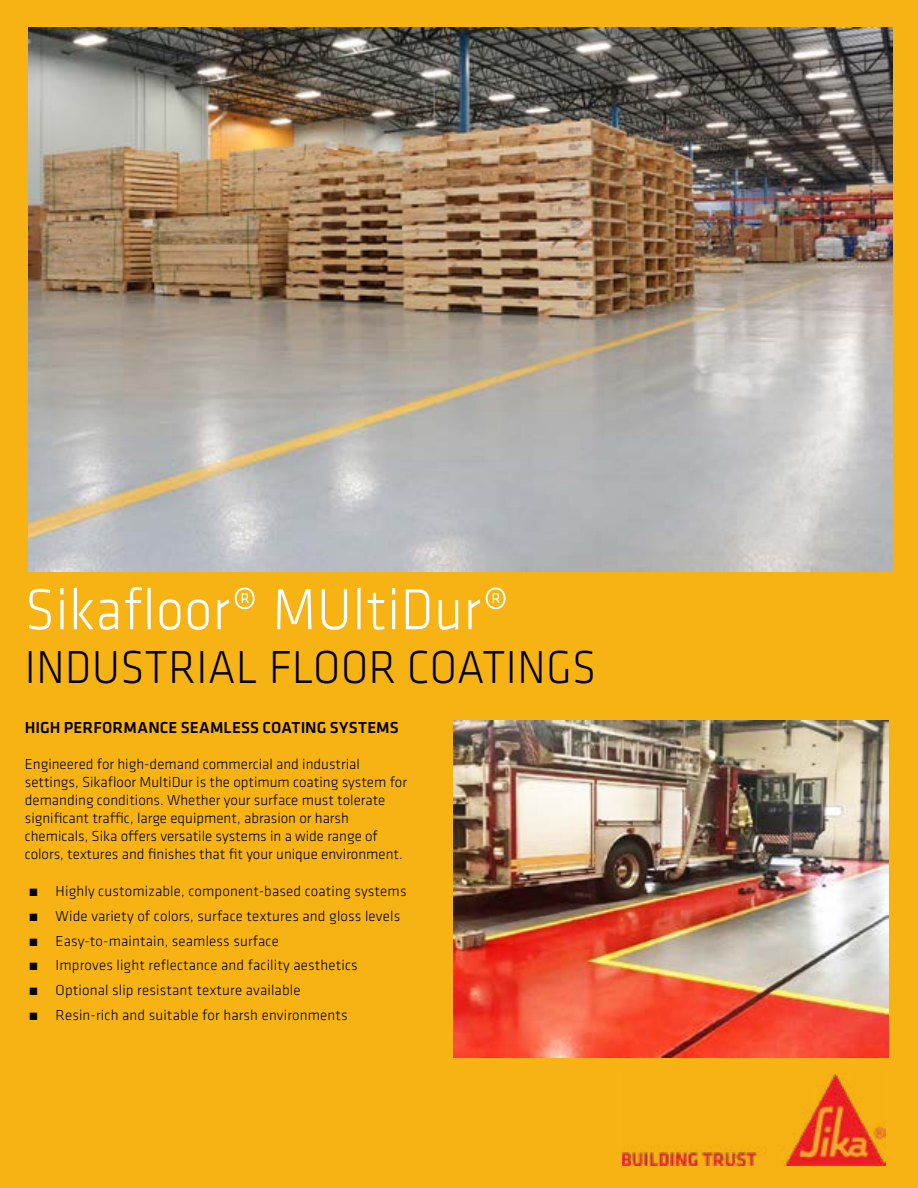
<style>
.page{position:relative;width:918px;height:1188px;background:#f7b314}
.page>*{position:absolute;margin:0;border:0;box-sizing:border-box;transform-origin:0 0}
.t1{font:300 60px "Klavika";letter-spacing:.015em;color:#fff;scale:.92 1}
.t2{font:300 48px "Klavika";letter-spacing:.015em;color:#000;scale:.92 1}
.t3{font:500 16.5px "Klavika";letter-spacing:.005em;color:#000}
.t4{font:300 15px/18px "Klavika";color:#000}
</style>
<div class="page">
<img style="left:29px;top:27px;width:864px;height:544px">
<img style="left:454px;top:721px;width:435px;height:336px">
<img style="left:623px;top:1073px;width:262px;height:93px">
<h1 class="t1" style="left:25px;top:573px;width:528px">Sikafloor® MUltiDur®</h1>
<h2 class="t2" style="left:25px;top:638px;width:623px">INDUSTRIAL FLOOR COATINGS</h2>
<p class="t3" style="left:25px;top:716px;width:376px">HIGH PERFORMANCE SEAMLESS COATING SYSTEMS</p>
<p class="t4" style="left:25px;top:755px;width:384px">Engineered for high-demand commercial and industrial settings, Sikafloor MultiDur is the optimum coating system for demanding conditions. Whether your surface must tolerate significant traffic, large equipment, abrasion or harsh chemicals, Sika offers versatile systems in a wide range of colors, textures and finishes that fit your unique environment.</p>
<p class="t4" style="left:29px;top:879px;width:379px;line-height:24.8px">́ Highly customizable, component-based coating systems ́ Wide variety of colors, surface textures and gloss levels ́ Easy-to-maintain, seamless surface<br>́ Improves light reflectance and facility aesthetics<br>́ Optional slip resistant texture available<br>́ Resin-rich and suitable for harsh environments</p>
</div>
